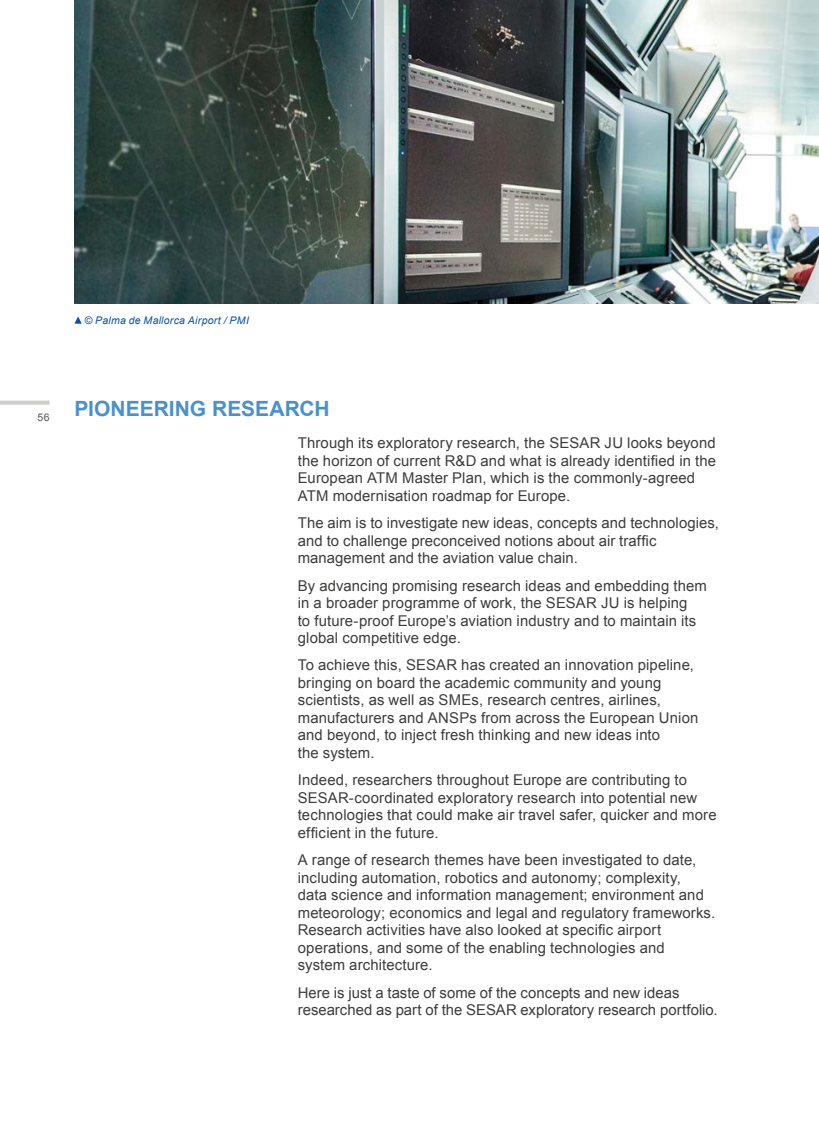
<style>
.page{position:relative;width:819px;height:1141px;background:#fff}
.page>*{position:absolute;margin:0;border:0;box-sizing:border-box;transform-origin:0 0}
.t1{font:700 21px "Arial";color:#4a90cd}
.t2{font:14.88px/17.5px "Arial";letter-spacing:.01em;color:#3c3c3b}
.t3{font:italic 10.5px "Arial";letter-spacing:.025em;color:#0d52a0}
.t4{font:10.5px "Arial";color:#575754}
</style>
<div class="page">
<svg style="left:0;top:401px;width:50px;height:4px"></svg>
<img style="left:74px;top:0;width:745px;height:304px">
<svg style="left:74px;top:316px;width:8px;height:8px"></svg>
<p class="t3" style="left:85px;top:313px;width:166px">© Palma de Mallorca Airport / PMI</p>
<p class="t4" style="left:38px;top:410px;width:14px">56</p>
<h1 class="t1" style="left:74px;top:395px;width:257px">PIONEERING RESEARCH</h1>
<p class="t2" style="left:298px;top:434px;width:420px">Through its exploratory research, the SESAR JU looks beyond the horizon of current R&amp;D and what is already identified in the European ATM Master Plan, which is the commonly-agreed ATM modernisation roadmap for Europe.</p>
<p class="t2" style="left:298px;top:514px;width:423px">The aim is to investigate new ideas, concepts and technologies, and to challenge preconceived notions about air traffic management and the aviation value chain.</p>
<p class="t2" style="left:298px;top:577px;width:410px">By advancing promising research ideas and embedding them in a broader programme of work, the SESAR JU is helping<br>to future-proof Europe’s aviation industry and to maintain its global competitive edge.</p>
<p class="t2" style="left:298px;top:657px;width:402px">To achieve this, SESAR has created an innovation pipeline, bringing on board the academic community and young scientists, as well as SMEs, research centres, airlines, manufacturers and ANSPs from across the European Union and beyond, to inject fresh thinking and new ideas into<br>the system.</p>
<p class="t2" style="left:298px;top:771px;width:420px">Indeed, researchers throughout Europe are contributing to SESAR-coordinated exploratory research into potential new technologies that could make air travel safer, quicker and more efficient in the future.</p>
<p class="t2" style="left:298px;top:851px;width:419px">A range of research themes have been investigated to date, including automation, robotics and autonomy; complexity,<br>data science and information management; environment and meteorology; economics and legal and regulatory frameworks.<br>Research activities have also looked at specific airport operations, and some of the enabling technologies and system architecture.</p>
<p class="t2" style="left:298px;top:984px;width:421px">Here is just a taste of some of the concepts and new ideas researched as part of the SESAR exploratory research portfolio.</p>
</div>
